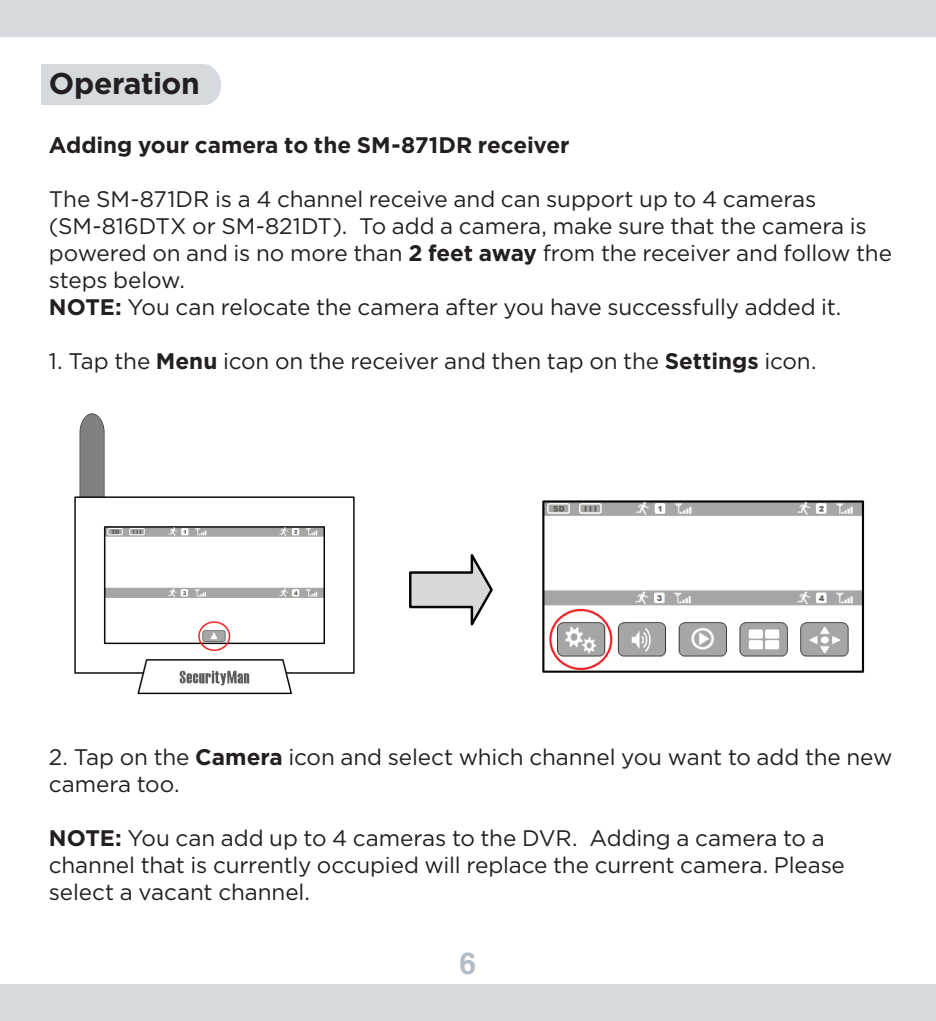
<style>
.page{position:relative;width:936px;height:1021px;background:#fff}
.page>*{position:absolute;margin:0;border:0;box-sizing:border-box;transform-origin:0 0}
.t1{font:700 30px "Gotham";letter-spacing:-.015em;color:#231f20}
.t2{font:700 30px "Helvetica";color:#b3bbc4}
.t3{font:22.5px/27px "Gotham";letter-spacing:-.005em;color:#231f20}
.t4{font:700 22.5px "Gotham";letter-spacing:-.005em;color:#231f20}
.s1{font-weight:700}
</style>
<div class="page">
<div style="left:0;top:0;width:935px;height:36px;background:#d6dadf"></div>
<div style="left:0;top:984px;width:935px;height:36px;background:#d6dadf"></div>
<div style="left:41px;top:64px;width:180px;height:41px;background:#d6dadf"></div>
<img style="left:74px;top:413px;width:281px;height:282px">
<svg style="left:409px;top:554px;width:84px;height:72px"></svg>
<img style="left:542px;top:500px;width:323px;height:173px">
<h1 class="t1" style="left:49px;top:63px;width:152px">Operation</h1>
<p class="t4" style="left:49px;top:130px;width:522px">Adding your camera to the SM-871DR receiver</p>
<p class="t3" style="left:49px;top:185px;width:844px">The SM-871DR is a 4 channel receive and can support up to 4 cameras (SM-816DTX or SM-821DT). To add a camera, make sure that the camera is powered on and is no more than <span class="s1">2 feet away</span> from the receiver and follow the steps below.<br><span class="s1">NOTE:</span> You can relocate the camera after you have successfully added it.</p>
<p class="t3" style="left:49px;top:347px;width:769px">1. Tap the <span class="s1">Menu</span> icon on the receiver and then tap on the <span class="s1">Settings</span> icon.</p>
<p class="t3" style="left:49px;top:743px;width:845px">2. Tap on the <span class="s1">Camera</span> icon and select which channel you want to add the new camera too.</p>
<p class="t3" style="left:49px;top:824px;width:797px"><span class="s1">NOTE:</span> You can add up to 4 cameras to the DVR. Adding a camera to a channel that is currently occupied will replace the current camera. Please select a vacant channel.</p>
<h1 class="t2" style="left:459px;top:939px;width:18px">6</h1>
</div>
